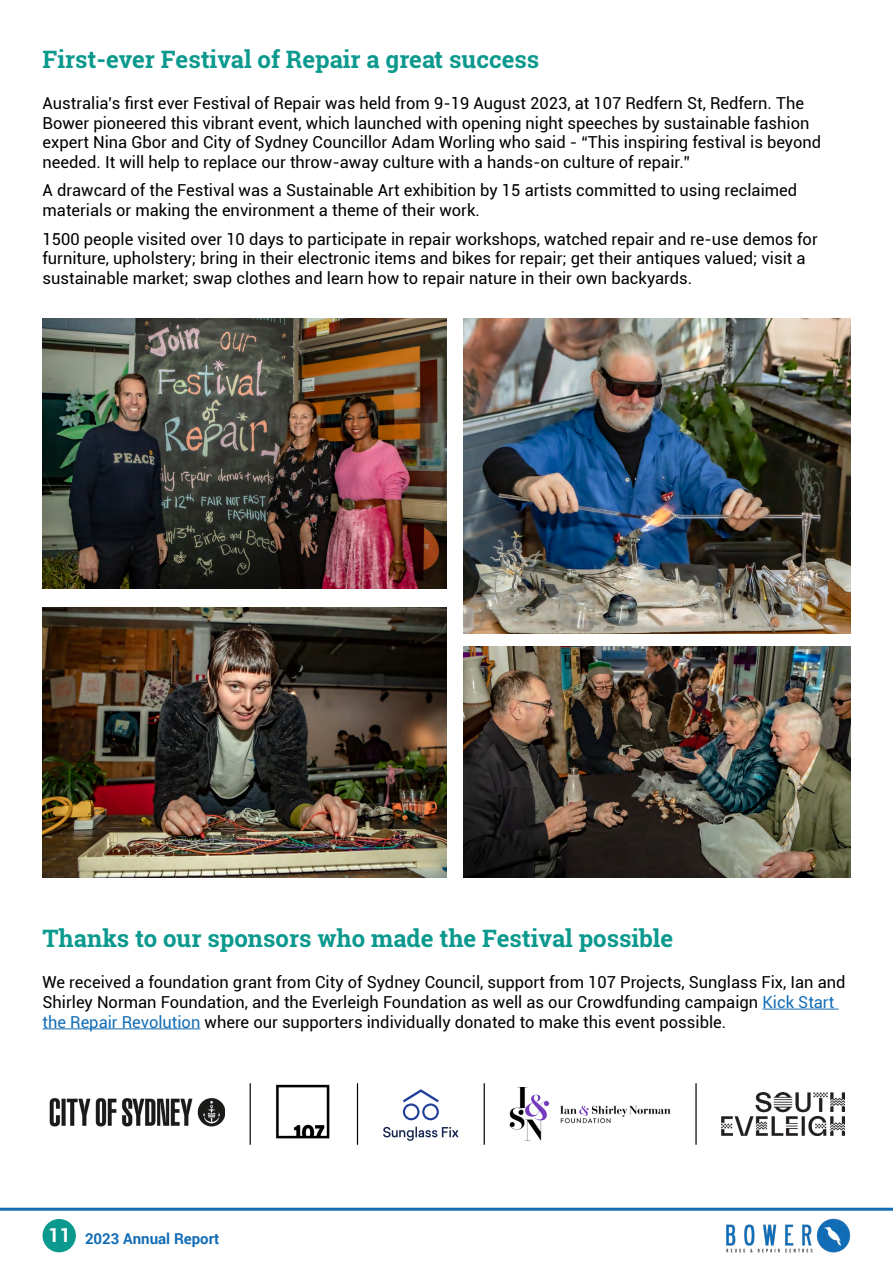
<style>
.page{position:relative;width:893px;height:1263px;background:#fff}
.page>*{position:absolute;margin:0;border:0;box-sizing:border-box;transform-origin:0 0}
.t1{font:700 24px "Roboto Slab";color:#0b998e}
.t2{font:16.5px/19.8px "Roboto";color:#000}
.t3{font:700 15px "Roboto";color:#136db5}
.s1{color:#136db5}
.s2{font-size:19.5px;color:#fff}
</style>
<div class="page">
<div style="left:43px;top:1219px;width:33px;height:33px;background:#0b998e;border-radius:50%"></div>
<hr style="left:0;top:1208px;width:893px;height:3px;background:#136db5">
<img style="left:726px;top:1219px;width:124px;height:34px">
<img style="left:510px;top:1087px;width:160px;height:54px">
<hr style="left:762px;top:1009px;width:76px;height:1px;background:#136db5">
<hr style="left:43px;top:1028px;width:157px;height:1px;background:#136db5">
<img style="left:43px;top:319px;width:404px;height:269px">
<img style="left:463px;top:319px;width:387px;height:314px">
<img style="left:463px;top:647px;width:387px;height:230px">
<img style="left:43px;top:608px;width:404px;height:269px">
<img style="left:49px;top:1098px;width:176px;height:29px">
<img style="left:276px;top:1084px;width:54px;height:55px">
<svg style="left:383px;top:1127px;width:76px;height:14px"></svg>
<svg style="left:403px;top:1089px;width:36px;height:31px"></svg>
<hr style="left:250px;top:1083px;width:1px;height:62px;background:#000">
<hr style="left:357px;top:1083px;width:1px;height:62px;background:#000">
<hr style="left:484px;top:1083px;width:1px;height:62px;background:#000">
<hr style="left:695px;top:1083px;width:2px;height:62px;background:#000">
<img style="left:722px;top:1092px;width:122px;height:44px">
<h1 class="t1" style="left:43px;top:43px;width:498px">First-ever Festival of Repair a great success</h1>
<p class="t2" style="left:43px;top:92px;width:780px">Australia’s first ever Festival of Repair was held from 9-19 August 2023, at 107 Redfern St, Redfern. The Bower pioneered this vibrant event, which launched with opening night speeches by sustainable fashion expert Nina Gbor and City of Sydney Councillor Adam Worling who said - “This inspiring festival is beyond needed. It will help to replace our throw-away culture with a hands-on culture of repair.”</p>
<p class="t2" style="left:43px;top:180px;width:756px">A drawcard of the Festival was a Sustainable Art exhibition by 15 artists committed to using reclaimed materials or making the environment a theme of their work.</p>
<p class="t2" style="left:43px;top:228px;width:777px">1500 people visited over 10 days to participate in repair workshops, watched repair and re-use demos for furniture, upholstery; bring in their electronic items and bikes for repair; get their antiques valued; visit a sustainable market; swap clothes and learn how to repair nature in their own backyards.</p>
<h1 class="t1" style="left:43px;top:922px;width:632px">Thanks to our sponsors who made the Festival possible</h1>
<p class="t2" style="left:43px;top:972px;width:804px">We received a foundation grant from City of Sydney Council, support from 107 Projects, Sunglass Fix, Ian and<br>Shirley Norman Foundation, and the Everleigh Foundation as well as our Crowdfunding campaign <span class="s1">Kick Start the Repair Revolution</span> where our supporters individually donated to make this event possible.</p>
<p class="t3" style="left:49px;top:1227px;width:172px"><span class="s2">11</span> 2023 Annual Report</p>
</div>
